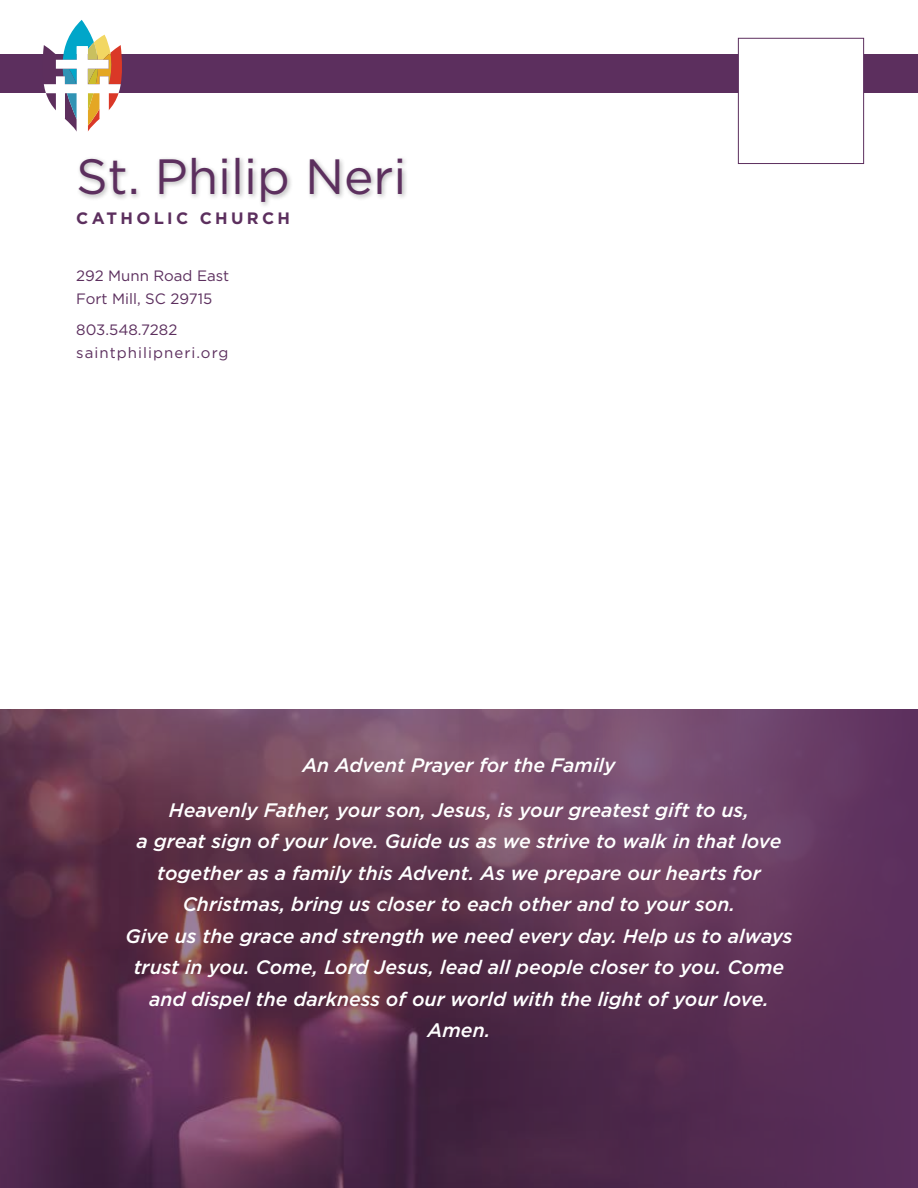
<style>
.page{position:relative;width:918px;height:1188px;background:#fff}
.page>*{position:absolute;margin:0;border:0;box-sizing:border-box;transform-origin:0 0}
.t1{font:49.5px "Gotham";color:#5c2f5e}
.t2{font:italic 500 19.5px/31.5px "Gotham";color:#fff;text-align:center}
.t3{font:700 16.5px "Gotham";letter-spacing:.2em;color:#5c2f5e}
.t4{font:15px/22.5px "Gotham";color:#5c2f5e}
.t5{font:15px/22.5px "Gotham";letter-spacing:.07em;color:#5c2f5e}
</style>
<div class="page">
<div style="left:0;top:54px;width:918px;height:39px;background:#5c2f5e"></div>
<div style="left:76px;top:155px;width:332px;height:54px;background:#000;opacity:.3"></div>
<div style="left:738px;top:38px;width:126px;height:126px;background:#fff;border:1px solid #5c2f5e"></div>
<svg style="left:43px;top:20px;width:79px;height:112px"></svg>
<img style="left:0;top:709px;width:460px;height:479px">
<svg style="left:460px;top:709px;width:458px;height:479px;background:#5f365a"></svg>
<h1 class="t1" style="left:76px;top:144px;width:332px">St. Philip Neri</h1>
<p class="t3" style="left:76px;top:208px;width:215px">CATHOLIC CHURCH</p>
<p class="t4" style="left:76px;top:264px;width:154px">292 Munn Road East<br>Fort Mill, SC 29715</p>
<p class="t5" style="left:76px;top:318px;width:154px">803.548.7282 saintphilipneri.org</p>
<p class="t2" style="left:302px;top:749px;width:315px">An Advent Prayer for the Family</p>
<p class="t2" style="left:125px;top:794px;width:669px">Heavenly Father, your son, Jesus, is your greatest gift to us,<br>a great sign of your love. Guide us as we strive to walk in that love together as a family this Advent. As we prepare our hearts for Christmas, bring us closer to each other and to your son.<br>Give us the grace and strength we need every day. Help us to always trust in you. Come, Lord Jesus, lead all people closer to you. Come and dispel the darkness of our world with the light of your love.<br>Amen.</p>
</div>
